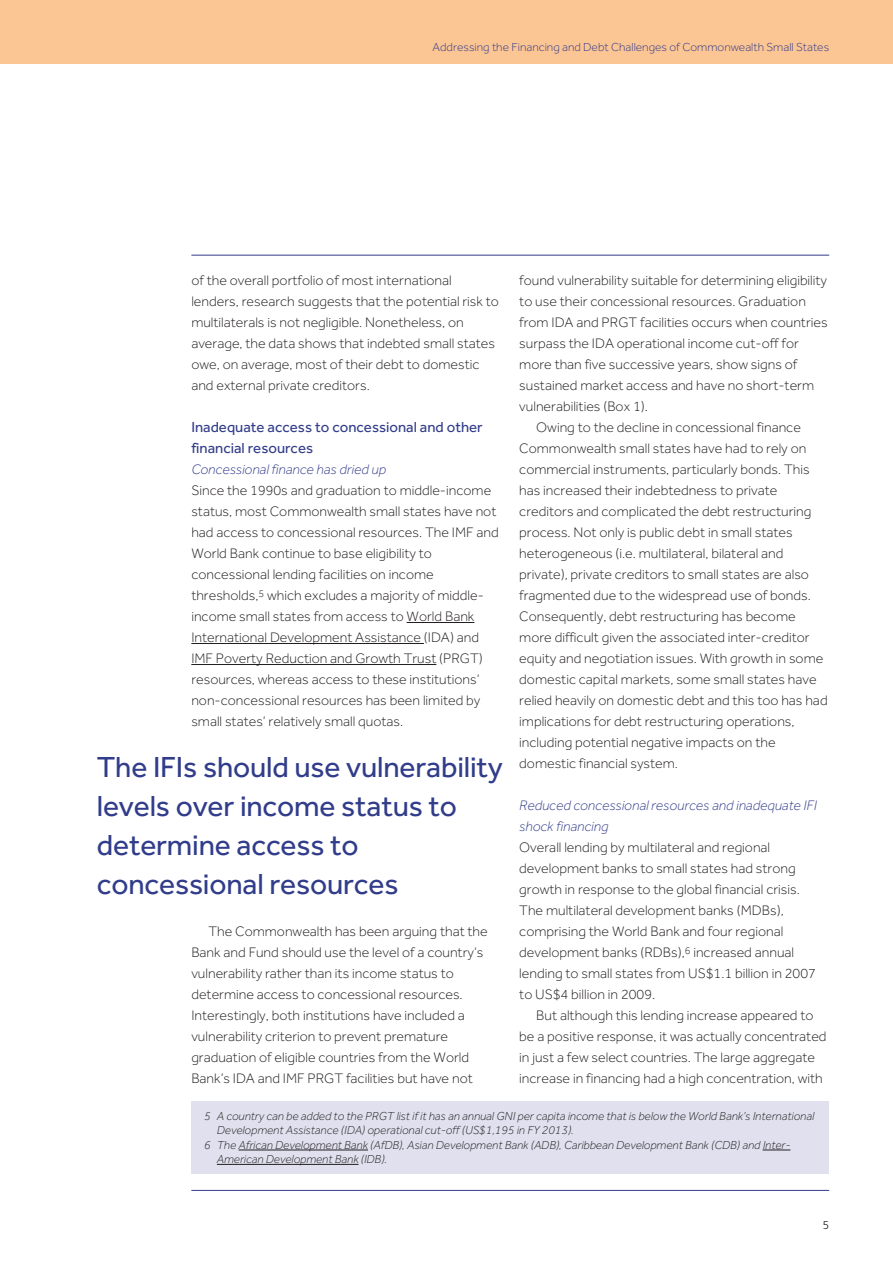
<style>
.page{position:relative;width:893px;height:1263px;background:#fff}
.page>*{position:absolute;margin:0;border:0;box-sizing:border-box;transform-origin:0 0}
.t1{font:30px/39px "Effra";letter-spacing:-.005em;color:#313c8a}
.t2{font:15px/21px "Effra";color:#313c8a}
.t3{font:300 14.25px/21px "Effra";color:#231f20}
.t4{font:italic 300 14.25px/21px "Effra";color:#313c8a}
.t5{font:italic 300 12px "Effra";color:#231f20}
.t6{font:300 12px "Effra";color:#313c8a}
.t7{font:300 11.25px "Frutiger";color:#231f20}
</style>
<div class="page">
<div style="left:0;top:0;width:893px;height:64px;background:#fcc594"></div>
<hr style="left:191px;top:1190px;width:638px;height:1px;background:#313c8a">
<hr style="left:191px;top:255px;width:638px;height:1px;background:#313c8a">
<hr style="left:407px;top:622px;width:67px;height:1px;background:#231f20">
<hr style="left:191px;top:643px;width:233px;height:1px;background:#231f20">
<hr style="left:191px;top:664px;width:245px;height:1px;background:#231f20">
<div style="left:191px;top:1101px;width:638px;height:73px;background:#e0e0ee"></div>
<hr style="left:239px;top:1149px;width:129px;height:1px;background:#231f20">
<svg style="left:763px;top:1149px;width:27px;height:1px"></svg>
<hr style="left:217px;top:1164px;width:142px;height:1px;background:#231f20">
<p class="t6" style="left:433px;top:40px;width:398px">Addressing the Financing and Debt Challenges of Commonwealth Small States</p>
<p class="t3" style="left:191px;top:270px;width:309px">of the overall portfolio of most international lenders, research suggests that the potential risk to multilaterals is not negligible. Nonetheless, on average, the data shows that indebted small states owe, on average, most of their debt to domestic and external private creditors.</p>
<p class="t2" style="left:191px;top:416px;width:293px">Inadequate access to concessional and other financial resources</p>
<p class="t4" style="left:191px;top:459px;width:196px">Concessional finance has dried up</p>
<p class="t3" style="left:191px;top:480px;width:309px">Since the 1990s and graduation to middle-income status, most Commonwealth small states have not had access to concessional resources. The IMF and World Bank continue to base eligibility to concessional lending facilities on income thresholds,<sup>5</sup> which excludes a majority of middle&shy;income small states from access to World Bank International Development Assistance (IDA) and IMF Poverty Reduction and Growth Trust (PRGT) resources, whereas access to these institutions’ non-concessional resources has been limited by small states’ relatively small quotas.</p>
<h1 class="t1" style="left:97px;top:747px;width:408px">The IFIs should use vulnerability levels over income status to determine access to concessional resources</h1>
<p class="t3" style="left:191px;top:921px;width:298px;text-indent:17px">The Commonwealth has been arguing that the Bank and Fund should use the level of a country’s vulnerability rather than its income status to determine access to concessional resources.<br>Interestingly, both institutions have included a vulnerability criterion to prevent premature graduation of eligible countries from the World Bank’s IDA and IMF PRGT facilities but have not</p>
<p class="t3" style="left:519px;top:270px;width:309px">found vulnerability suitable for determining eligibility</p>
<p class="t3" style="left:519px;top:291px;width:288px">to use their concessional resources. Graduation</p>
<p class="t3" style="left:519px;top:312px;width:310px">from IDA and PRGT facilities occurs when countries</p>
<p class="t3" style="left:519px;top:333px;width:281px">surpass the IDA operational income cut-off for</p>
<p class="t3" style="left:519px;top:354px;width:280px">more than five successive years, show signs of</p>
<p class="t3" style="left:519px;top:375px;width:296px">sustained market access and have no short-term</p>
<p class="t3" style="left:519px;top:396px;width:130px">vulnerabilities (Box 1).</p>
<p class="t3" style="left:536px;top:417px;width:266px">Owing to the decline in concessional finance</p>
<p class="t3" style="left:519px;top:438px;width:289px">Commonwealth small states have had to rely on</p>
<p class="t3" style="left:519px;top:459px;width:292px">commercial instruments, particularly bonds. This</p>
<p class="t3" style="left:519px;top:480px;width:260px">has increased their indebtedness to private</p>
<p class="t3" style="left:519px;top:501px;width:294px">creditors and complicated the debt restructuring</p>
<p class="t3" style="left:519px;top:522px;width:275px">process. Not only is public debt in small states</p>
<p class="t3" style="left:519px;top:543px;width:266px">heterogeneous (i.e. multilateral, bilateral and</p>
<p class="t3" style="left:519px;top:564px;width:291px">private), private creditors to small states are also</p>
<p class="t3" style="left:519px;top:585px;width:293px">fragmented due to the widespread use of bonds.</p>
<p class="t3" style="left:519px;top:606px;width:278px">Consequently, debt restructuring has become</p>
<p class="t3" style="left:519px;top:627px;width:292px">more difficult given the associated inter-creditor</p>
<p class="t3" style="left:519px;top:648px;width:306px">equity and negotiation issues. With growth in some</p>
<p class="t3" style="left:519px;top:669px;width:299px">domestic capital markets, some small states have</p>
<p class="t3" style="left:519px;top:690px;width:310px">relied heavily on domestic debt and this too has had</p>
<p class="t3" style="left:519px;top:711px;width:277px">implications for debt restructuring operations,</p>
<p class="t3" style="left:519px;top:732px;width:258px">including potential negative impacts on the</p>
<p class="t3" style="left:519px;top:753px;width:160px">domestic financial system.</p>
<p class="t4" style="left:519px;top:795px;width:299px">Reduced concessional resources and inadequate IFI shock financing</p>
<p class="t3" style="left:519px;top:837px;width:298px">Overall lending by multilateral and regional development banks to small states had strong growth in response to the global financial crisis.<br>The multilateral development banks (MDBs), comprising the World Bank and four regional development banks (RDBs),<sup>6</sup> increased annual lending to small states from US$1.1 billion in 2007 to US$4 billion in 2009.</p>
<p class="t3" style="left:519px;top:1005px;width:309px;text-indent:17px">But although this lending increase appeared to be a positive response, it was actually concentrated in just a few select countries. The large aggregate increase in financing had a high concentration, with</p>
<p class="t5" style="left:204px;top:1109px;width:611px">5 A country can be added to the PRGT list if it has an annual GNI per capita income that is below the World Bank’s International</p>
<p class="t5" style="left:217px;top:1123px;width:358px">Development Assistance (IDA) operational cut-off (US$1,195 in FY 2013).</p>
<p class="t5" style="left:204px;top:1138px;width:588px">6 The African Development Bank (AfDB), Asian Development Bank (ADB), Caribbean Development Bank (CDB) and Inter-</p>
<p class="t5" style="left:217px;top:1152px;width:172px">American Development Bank (IDB).</p>
<p class="t7" style="left:823px;top:1220px;width:8px">5</p>
</div>
